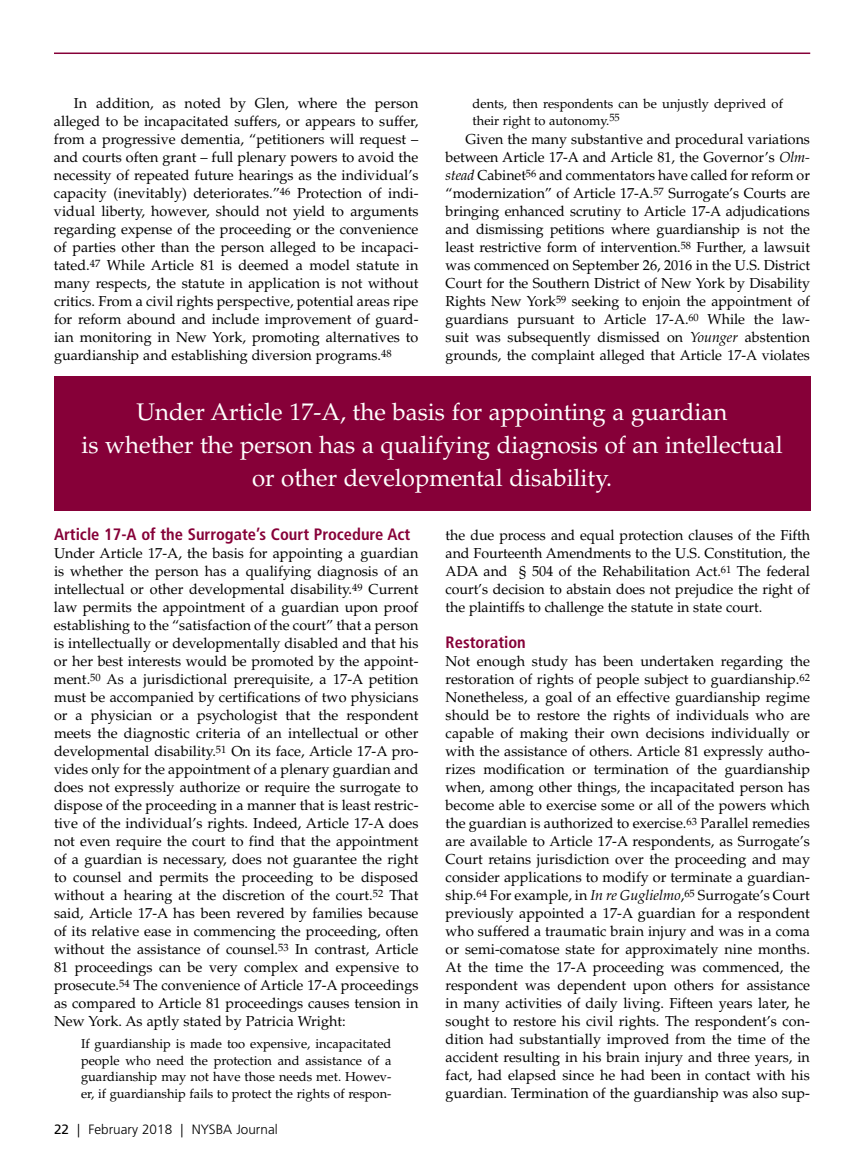
<style>
.page{position:relative;width:864px;height:1175px;background:#fff}
.page>*{position:absolute;margin:0;border:0;box-sizing:border-box;transform-origin:0 0}
.t1{font:24px/33px "Palatino";color:#fff;text-align:center}
.t2{font:700 condensed 16.5px "Frutiger";color:#860038}
.t3{font:14.4px/18px "Palatino";color:#000;text-align:justify}
.t4{font:300 13.5px "Frutiger";color:#000}
.t5{font:12.9px/16.5px "Palatino";color:#000}
.s1{font-style:italic}
.s2{font-weight:400}
</style>
<div class="page">
<hr style="left:54px;top:52px;width:756px;height:2px;background:#860038">
<div style="left:54px;top:377px;width:756px;height:134px;background:#860038"></div>
<p class="t3" style="left:54px;top:94px;width:366px;text-indent:20px">In addition, as noted by Glen, where the person alleged to be incapacitated suffers, or appears to suffer, from a progressive dementia, “petitioners will request – and courts often grant – full plenary powers to avoid the necessity of repeated future hearings as the individual’s capacity (inevitably) deteriorates.”<sup>46</sup> Protection of indi&shy;vidual liberty, however, should not yield to arguments regarding expense of the proceeding or the convenience of parties other than the person alleged to be incapaci&shy;tated.<sup>47</sup> While Article 81 is deemed a model statute in many respects, the statute in application is not without critics. From a civil rights perspective, potential areas ripe for reform abound and include improvement of guard&shy;ian monitoring in New York, promoting alternatives to guardianship and establishing diversion programs.<sup>48</sup></p>
<p class="t5" style="left:473px;top:96px;width:312px">dents, then respondents can be unjustly deprived of their right to autonomy.<sup>55</sup></p>
<p class="t3" style="left:446px;top:130px;width:366px;text-indent:20px">Given the many substantive and procedural variations between Article 17-A and Article 81, the Governor’s <span class="s1">Olm&shy;stead</span> Cabinet<sup>56</sup> and commentators have called for reform or “modernization” of Article 17-A.<sup>57</sup> Surrogate’s Courts are bringing enhanced scrutiny to Article 17-A adjudications and dismissing petitions where guardianship is not the least restrictive form of intervention.<sup>58</sup> Further, a lawsuit was commenced on September 26, 2016 in the U.S. District Court for the Southern District of New York by Disability Rights New York<sup>59</sup> seeking to enjoin the appointment of guardians pursuant to Article 17-A.<sup>60</sup> While the law&shy;suit was subsequently dismissed on <span class="s1">Younger</span> abstention grounds, the complaint alleged that Article 17-A violates</p>
<h1 class="t1" style="left:82px;top:396px;width:703px">Under Article 17-A, the basis for appointing a guardian<br>is whether the person has a qualifying diagnosis of an intellectual or other developmental disability.</h1>
<p class="t2" style="left:54px;top:524px;width:358px">Article 17-A of the Surrogate’s Court Procedure Act</p>
<p class="t3" style="left:54px;top:544px;width:366px">Under Article 17-A, the basis for appointing a guardian is whether the person has a qualifying diagnosis of an intellectual or other developmental disability.<sup>49</sup> Current law permits the appointment of a guardian upon proof establishing to the “satisfaction of the court” that a person is intellectually or developmentally disabled and that his or her best interests would be promoted by the appoint&shy;ment.<sup>50</sup> As a jurisdictional prerequisite, a 17-A petition must be accompanied by certifications of two physicians or a physician or a psychologist that the respondent meets the diagnostic criteria of an intellectual or other developmental disability.<sup>51</sup> On its face, Article 17-A pro&shy;vides only for the appointment of a plenary guardian and does not expressly authorize or require the surrogate to dispose of the proceeding in a manner that is least restric&shy;tive of the individual’s rights. Indeed, Article 17-A does not even require the court to find that the appointment of a guardian is necessary, does not guarantee the right to counsel and permits the proceeding to be disposed without a hearing at the discretion of the court.<sup>52</sup> That said, Article 17-A has been revered by families because of its relative ease in commencing the proceeding, often without the assistance of counsel.<sup>53</sup> In contrast, Article 81 proceedings can be very complex and expensive to prosecute.<sup>54</sup> The convenience of Article 17-A proceedings as compared to Article 81 proceedings causes tension in New York. As aptly stated by Patricia Wright:</p>
<p class="t5" style="left:81px;top:1035px;width:312px;text-align:justify">If guardianship is made too expensive, incapacitated people who need the protection and assistance of a guardianship may not have those needs met. Howev&shy;er, if guardianship fails to protect the rights of respon-</p>
<p class="t4" style="left:54px;top:1122px;width:225px"><span class="s2">22</span> | February 2018 | NYSBA Journal</p>
<p class="t3" style="left:446px;top:526px;width:366px">the due process and equal protection clauses of the Fifth and Fourteenth Amendments to the U.S. Constitution, the ADA and § 504 of the Rehabilitation Act.<sup>61</sup> The federal court’s decision to abstain does not prejudice the right of the plaintiffs to challenge the statute in state court.</p>
<p class="t2" style="left:446px;top:632px;width:82px">Restoration</p>
<p class="t3" style="left:446px;top:652px;width:366px">Not enough study has been undertaken regarding the restoration of rights of people subject to guardianship.<sup>62<br></sup>Nonetheless, a goal of an effective guardianship regime should be to restore the rights of individuals who are capable of making their own decisions individually or with the assistance of others. Article 81 expressly autho&shy;rizes modification or termination of the guardianship when, among other things, the incapacitated person has become able to exercise some or all of the powers which the guardian is authorized to exercise.<sup>63</sup> Parallel remedies are available to Article 17-A respondents, as Surrogate’s Court retains jurisdiction over the proceeding and may consider applications to modify or terminate a guardian&shy;ship.<sup>64</sup> For example, in <span class="s1">In re Guglielmo</span>,<sup>65</sup> Surrogate’s Court previously appointed a 17-A guardian for a respondent who suffered a traumatic brain injury and was in a coma or semi-comatose state for approximately nine months.<br>At the time the 17-A proceeding was commenced, the respondent was dependent upon others for assistance in many activities of daily living. Fifteen years later, he sought to restore his civil rights. The respondent’s con&shy;dition had substantially improved from the time of the accident resulting in his brain injury and three years, in fact, had elapsed since he had been in contact with his guardian. Termination of the guardianship was also sup-</p>
</div>
